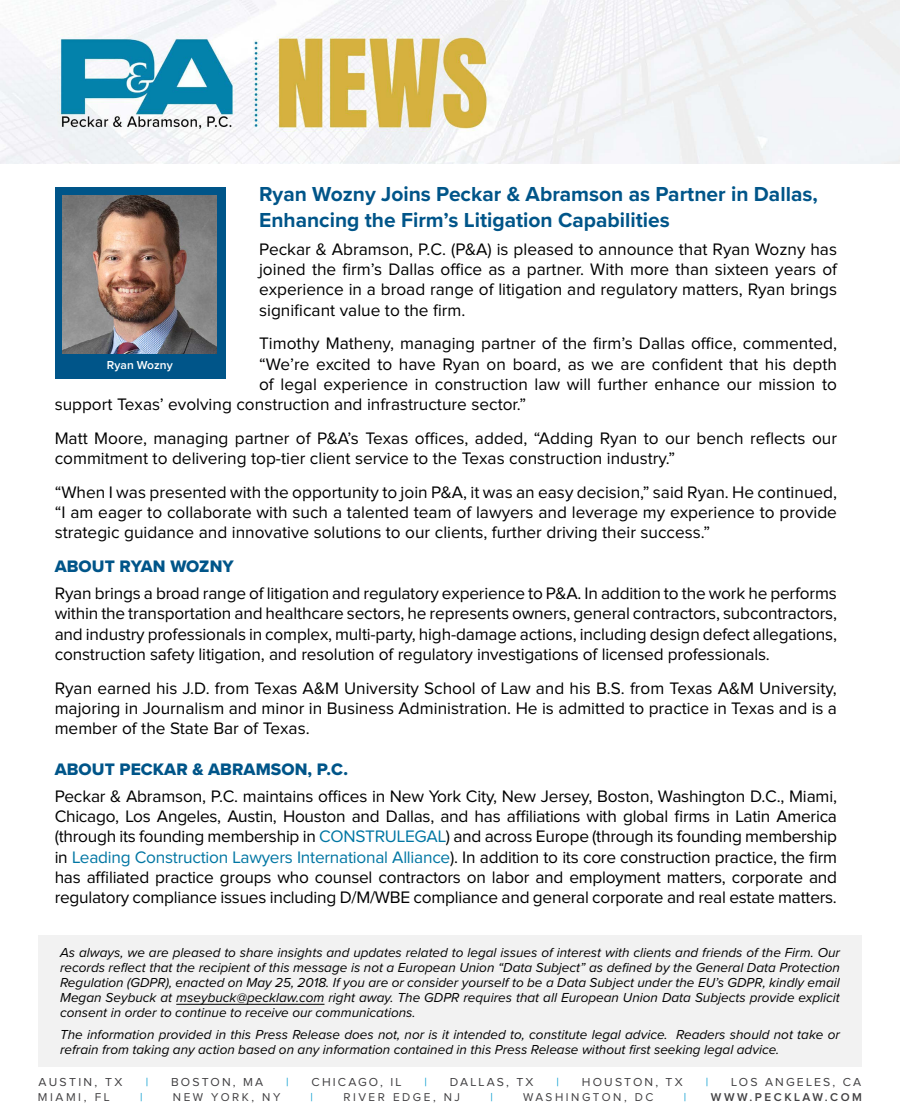
<style>
.page{position:relative;width:900px;height:1118px;background:#fff}
.page>*{position:absolute;margin:0;border:0;box-sizing:border-box;transform-origin:0 0}
.t1{font:700 21px/25.5px "Proxima Nova";color:#005589}
.t2{font:17.25px/20.2px "Proxima Nova";color:#000;text-align:justify}
.t3{font:17.25px "Proxima Nova Extrabld";letter-spacing:.005em;color:#005589}
.t4{font:italic 13.5px/15px "Proxima Nova";color:#000;text-align:justify}
.t5{font:12px "Proxima Nova";letter-spacing:.175em;color:#414042}
.t6{font:600 12px "Proxima Nova";color:#fff}
.t7{font:12px "Proxima Nova";color:#0099cd}
.t8{font:11.7px "Proxima Nova";letter-spacing:.215em;color:#414042}
.t9{font:600 11.7px "Proxima Nova";letter-spacing:.215em;color:#414042}
.t10{font:11.7px "Proxima Nova";color:#0099cd}
.s1{color:#0076a3}
</style>
<div class="page">
<div style="left:38px;top:935px;width:824px;height:131px;background:#f2f2f2"></div>
<hr style="left:176px;top:1003px;width:148px;height:1px;background:#000">
<img style="left:0;top:0;width:900px;height:164px">
<div style="left:55px;top:187px;width:170px;height:192px;background:#005589"></div>
<img style="left:63px;top:195px;width:154px;height:159px">
<p class="t1" style="left:259px;top:181px;width:560px">Ryan Wozny Joins Peckar &amp; Abramson as Partner in Dallas,<br>Enhancing the Firm’s Litigation Capabilities</p>
<p class="t2" style="left:259px;top:239px;width:579px">Peckar &amp; Abramson, P.C. (P&amp;A) is pleased to announce that Ryan Wozny has joined the firm’s Dallas office as a partner. With more than sixteen years of experience in a broad range of litigation and regulatory matters, Ryan brings significant value to the firm.</p>
<p class="t2" style="left:259px;top:334px;width:579px">Timothy Matheny, managing partner of the firm’s Dallas office, commented,</p>
<p class="t2" style="left:259px;top:354px;width:579px">“We’re excited to have Ryan on board, as we are confident that his depth</p>
<p class="t2" style="left:259px;top:374px;width:579px">of legal experience in construction law will further enhance our mission to</p>
<p class="t2" style="left:55px;top:394px;width:473px">support Texas’ evolving construction and infrastructure sector.”</p>
<p class="t2" style="left:55px;top:428px;width:784px">Matt Moore, managing partner of P&amp;A’s Texas offices, added, “Adding Ryan to our bench reflects our commitment to delivering top-tier client service to the Texas construction industry.”</p>
<p class="t2" style="left:55px;top:482px;width:784px">“When I was presented with the opportunity to join P&amp;A, it was an easy decision,” said Ryan. He continued, “I am eager to collaborate with such a talented team of lawyers and leverage my experience to provide strategic guidance and innovative solutions to our clients, further driving their success.”</p>
<p class="t3" style="left:55px;top:553px;width:181px">ABOUT RYAN WOZNY</p>
<p class="t2" style="left:55px;top:584px;width:784px">Ryan brings a broad range of litigation and regulatory experience to P&amp;A. In addition to the work he performs within the transportation and healthcare sectors, he represents owners, general contractors, subcontractors, and industry professionals in complex, multi-party, high-damage actions, including design defect allegations, construction safety litigation, and resolution of regulatory investigations of licensed professionals.</p>
<p class="t2" style="left:55px;top:678px;width:784px">Ryan earned his J.D. from Texas A&amp;M University School of Law and his B.S. from Texas A&amp;M University, majoring in Journalism and minor in Business Administration. He is admitted to practice in Texas and is a member of the State Bar of Texas.</p>
<p class="t3" style="left:55px;top:756px;width:295px">ABOUT PECKAR &amp; ABRAMSON, P.C.</p>
<p class="t2" style="left:55px;top:786px;width:784px">Peckar &amp; Abramson, P.C. maintains offices in New York City, New Jersey, Boston, Washington D.C., Miami, Chicago, Los Angeles, Austin, Houston and Dallas, and has affiliations with global firms in Latin America (through its founding membership in <span class="s1">CONSTRULEGAL</span>) and across Europe (through its founding membership in <span class="s1">Leading Construction Lawyers International Alliance</span>). In addition to its core construction practice, the firm has affiliated practice groups who counsel contractors on labor and employment matters, corporate and regulatory compliance issues including D/M/WBE compliance and general corporate and real estate matters.</p>
<p class="t6" style="left:107px;top:358px;width:67px">Ryan Wozny</p>
<p class="t4" style="left:60px;top:944px;width:781px">As always, we are pleased to share insights and updates related to legal issues of interest with clients and friends of the Firm. Our records reflect that the recipient of this message is not a European Union “Data Subject” as defined by the General Data Protection Regulation (GDPR), enacted on May 25, 2018. If you are or consider yourself to be a Data Subject under the EU’s GDPR, kindly email Megan Seybuck at mseybuck@pecklaw.com right away. The GDPR requires that all European Union Data Subjects provide explicit consent in order to continue to receive our communications.</p>
<p class="t4" style="left:60px;top:1026px;width:781px">The information provided in this Press Release does not, nor is it intended to, constitute legal advice. Readers should not take or refrain from taking any action based on any information contained in this Press Release without first seeking legal advice.</p>
<p class="t5" style="left:39px;top:1075px;width:85px">AUSTIN, TX</p>
<p class="t7" style="left:146px;top:1075px;width:4px">|</p>
<p class="t5" style="left:171px;top:1075px;width:94px">BOSTON, MA</p>
<p class="t7" style="left:286px;top:1075px;width:4px">|</p>
<p class="t5" style="left:312px;top:1075px;width:91px">CHICAGO, IL</p>
<p class="t7" style="left:424px;top:1075px;width:4px">|</p>
<p class="t5" style="left:450px;top:1075px;width:85px">DALLAS, TX</p>
<p class="t7" style="left:556px;top:1075px;width:4px">|</p>
<p class="t5" style="left:582px;top:1075px;width:102px">HOUSTON, TX</p>
<p class="t7" style="left:706px;top:1075px;width:4px">|</p>
<p class="t5" style="left:731px;top:1075px;width:132px">LOS ANGELES, CA</p>
<p class="t8" style="left:38px;top:1091px;width:73px">MIAMI, FL</p>
<p class="t10" style="left:140px;top:1091px;width:4px">|</p>
<p class="t8" style="left:173px;top:1091px;width:109px">NEW YORK, NY</p>
<p class="t10" style="left:311px;top:1091px;width:4px">|</p>
<p class="t8" style="left:343px;top:1091px;width:118px">RIVER EDGE, NJ</p>
<p class="t10" style="left:490px;top:1091px;width:4px">|</p>
<p class="t8" style="left:523px;top:1091px;width:132px">WASHINGTON, DC</p>
<p class="t10" style="left:684px;top:1091px;width:4px">|</p>
<p class="t9" style="left:711px;top:1090px;width:153px">WWW.PECKLAW.COM</p>
</div>
